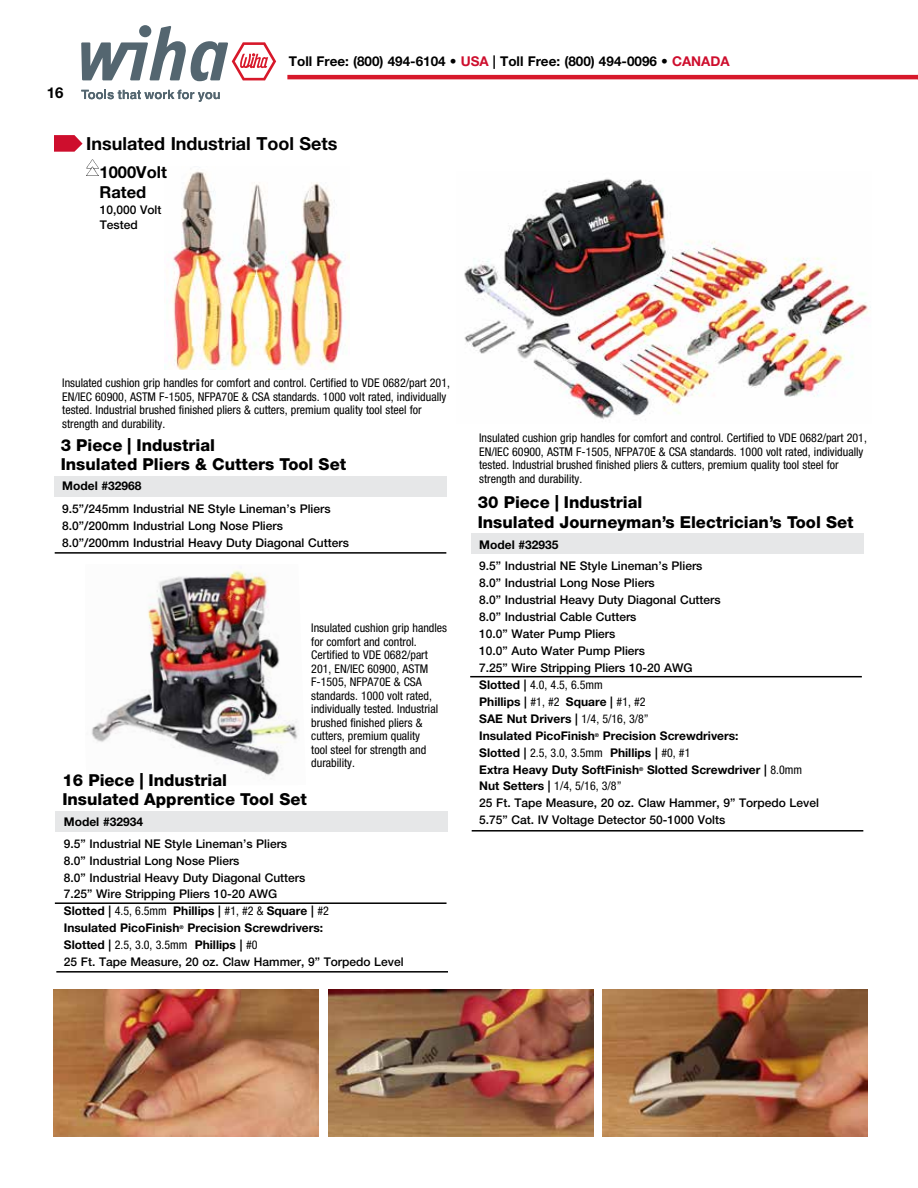
<style>
.page{position:relative;width:918px;height:1188px;background:#fff}
.page>*{position:absolute;margin:0;border:0;box-sizing:border-box;transform-origin:0 0}
.t1{font:700 18px "Helvetica Neue LT Std";color:#000}
.t2{font:800 16.5px/19.8px "Helvetica Neue LT Std";color:#000}
.t3{font:700 16.5px/19.8px "Helvetica Neue LT Std";color:#000}
.t4{font:700 15px "Helvetica Neue LT Std";color:#000}
.t5{font:700 13.5px "Helvetica Neue LT Std";color:#000}
.t6{font:500 12px/17px "Helvetica Neue LT Std";color:#000}
.t7{font:condensed 12px/13.5px "Helvetica Neue LT Std";color:#000}
.t8{font:700 12px/17px "Helvetica Neue LT Std";color:#000}
.t9{font:700 5.25px "Helvetica Neue LT Std";color:#000}
.s1{color:#ce0e2d}
.s2{font-weight:700}
.s3{font-weight:400;font-stretch:condensed}
</style>
<div class="page">
<svg style="left:81px;top:90px;width:139px;height:12px"></svg>
<svg style="left:81px;top:26px;width:195px;height:55px"></svg>
<hr style="left:287px;top:75px;width:631px;height:4px;background:#d7182a">
<img style="left:464px;top:178px;width:407px;height:242px">
<img style="left:91px;top:570px;width:207px;height:209px">
<img style="left:165px;top:171px;width:185px;height:199px">
<img style="left:53px;top:989px;width:265px;height:147px">
<img style="left:328px;top:989px;width:265px;height:147px">
<img style="left:602px;top:989px;width:265px;height:147px">
<div style="left:471px;top:534px;width:392px;height:20px;background:#e6e7e8"></div>
<hr style="left:470px;top:676px;width:392px;height:1px;background:#000">
<hr style="left:472px;top:830px;width:391px;height:2px;background:#000">
<div style="left:54px;top:476px;width:392px;height:20px;background:#e6e7e8"></div>
<hr style="left:55px;top:552px;width:391px;height:2px;background:#000">
<svg style="left:54px;top:135px;width:29px;height:17px"></svg>
<div style="left:56px;top:811px;width:392px;height:20px;background:#e6e7e8"></div>
<hr style="left:55px;top:902px;width:392px;height:2px;background:#000">
<hr style="left:56px;top:971px;width:392px;height:2px;background:#000">
<img style="left:86px;top:159px;width:12px;height:17px">
<p class="t4" style="left:47px;top:84px;width:18px">16</p>
<p class="t5" style="left:289px;top:53px;width:442px">Toll Free: (800) 494-6104 • <span class="s1">USA</span> | Toll Free: (800) 494-0096 • <span class="s1">CANADA</span></p>
<h1 class="t1" style="left:86px;top:133px;width:253px">Insulated Industrial Tool Sets</h1>
<h2 class="t3" style="left:100px;top:162px;width:69px">1000Volt<br>Rated</h2>
<p class="t6" style="left:100px;top:203px;width:63px;line-height:14.4px">10,000 Volt<br>Tested</p>
<p class="t7" style="left:62px;top:376px;width:389px">Insulated cushion grip handles for comfort and control. Certified to VDE 0682/part 201, EN/IEC 60900, ASTM F-1505, NFPA70E &amp; CSA standards. 1000 volt rated, individually tested. Industrial brushed finished pliers &amp; cutters, premium quality tool steel for strength and durability.</p>
<h2 class="t2" style="left:61px;top:435px;width:287px">3 Piece | Industrial<br>Insulated Pliers &amp; Cutters Tool Set</h2>
<p class="t8" style="left:62px;top:477px;width:81px">Model #32968</p>
<p class="t6" style="left:62px;top:500px;width:288px">9.5”/245mm Industrial NE Style Lineman’s Pliers<br>8.0”/200mm Industrial Long Nose Pliers<br>8.0”/200mm Industrial Heavy Duty Diagonal Cutters</p>
<p class="t7" style="left:311px;top:621px;width:137px">Insulated cushion grip handles for comfort and control.<br>Certified to VDE 0682/part<br>201, EN/IEC 60900, ASTM<br>F-1505, NFPA70E &amp; CSA standards. 1000 volt rated, individually tested. Industrial brushed finished pliers &amp; cutters, premium quality<br>tool steel for strength and durability.</p>
<h2 class="t2" style="left:62px;top:770px;width:246px">16 Piece | Industrial<br>Insulated Apprentice Tool Set</h2>
<p class="t8" style="left:64px;top:813px;width:81px">Model #32934</p>
<p class="t6" style="left:64px;top:835px;width:267px">9.5” Industrial NE Style Lineman’s Pliers<br>8.0” Industrial Long Nose Pliers<br>8.0” Industrial Heavy Duty Diagonal Cutters 7.25” Wire Stripping Pliers 10-20 AWG<br><span class="s2">Slotted |</span> <span class="s3">4.5, 6.5mm</span> <span class="s2">Phillips |</span> <span class="s3">#1, #2 &amp;</span> <span class="s2">Square |</span> <span class="s3">#2<br></span><span class="s2">Insulated PicoFinish</span></p>
<p class="t6" style="left:64px;top:920px;width:341px;text-indent:123px"><span class="s2">Precision Screwdrivers:<br>Slotted |</span> <span class="s3">2.5, 3.0, 3.5mm</span> <span class="s2">Phillips |</span> <span class="s3">#0<br></span>25 Ft. Tape Measure, 20 oz. Claw Hammer, 9” Torpedo Level</p>
<p class="t9" style="left:180px;top:924px;width:6px">®</p>
<p class="t7" style="left:479px;top:431px;width:389px">Insulated cushion grip handles for comfort and control. Certified to VDE 0682/part 201, EN/IEC 60900, ASTM F-1505, NFPA70E &amp; CSA standards. 1000 volt rated, individually tested. Industrial brushed finished pliers &amp; cutters, premium quality tool steel for strength and durability.</p>
<h2 class="t2" style="left:478px;top:492px;width:377px">30 Piece | Industrial<br>Insulated Journeyman’s Electrician’s Tool Set</h2>
<p class="t8" style="left:479px;top:536px;width:81px">Model #32935</p>
<p class="t6" style="left:479px;top:557px;width:243px">9.5” Industrial NE Style Lineman’s Pliers<br>8.0” Industrial Long Nose Pliers<br>8.0” Industrial Heavy Duty Diagonal Cutters<br>8.0” Industrial Cable Cutters<br>10.0” Water Pump Pliers<br>10.0” Auto Water Pump Pliers<br>7.25” Wire Stripping Pliers 10-20 AWG<br><span class="s2">Slotted |</span> <span class="s3">4.0, 4.5, 6.5mm<br></span><span class="s2">Phillips |</span> <span class="s3">#1, #2</span> <span class="s2">Square |</span> <span class="s3">#1, #2<br></span><span class="s2">SAE Nut Drivers |</span> <span class="s3">1/4, 5/16, 3/8”<br></span><span class="s2">Insulated PicoFinish</span></p>
<p class="t8" style="left:479px;top:727px;width:261px;text-indent:123px">Precision Screwdrivers:<br>Slotted | <span class="s3">2.5, 3.0, 3.5mm</span> Phillips | <span class="s3">#0, #1<br></span>Extra Heavy Duty SoftFinish</p>
<p class="t9" style="left:595px;top:731px;width:6px">®</p>
<p class="t9" style="left:639px;top:765px;width:6px">®</p>
<p class="t8" style="left:647px;top:760px;width:157px">Slotted Screwdriver | <span class="s3">8.0mm</span></p>
<p class="t6" style="left:479px;top:778px;width:341px"><span class="s2">Nut Setters |</span> <span class="s3">1/4, 5/16, 3/8”<br></span>25 Ft. Tape Measure, 20 oz. Claw Hammer, 9” Torpedo Level<br>5.75” Cat. IV Voltage Detector 50-1000 Volts</p>
</div>
